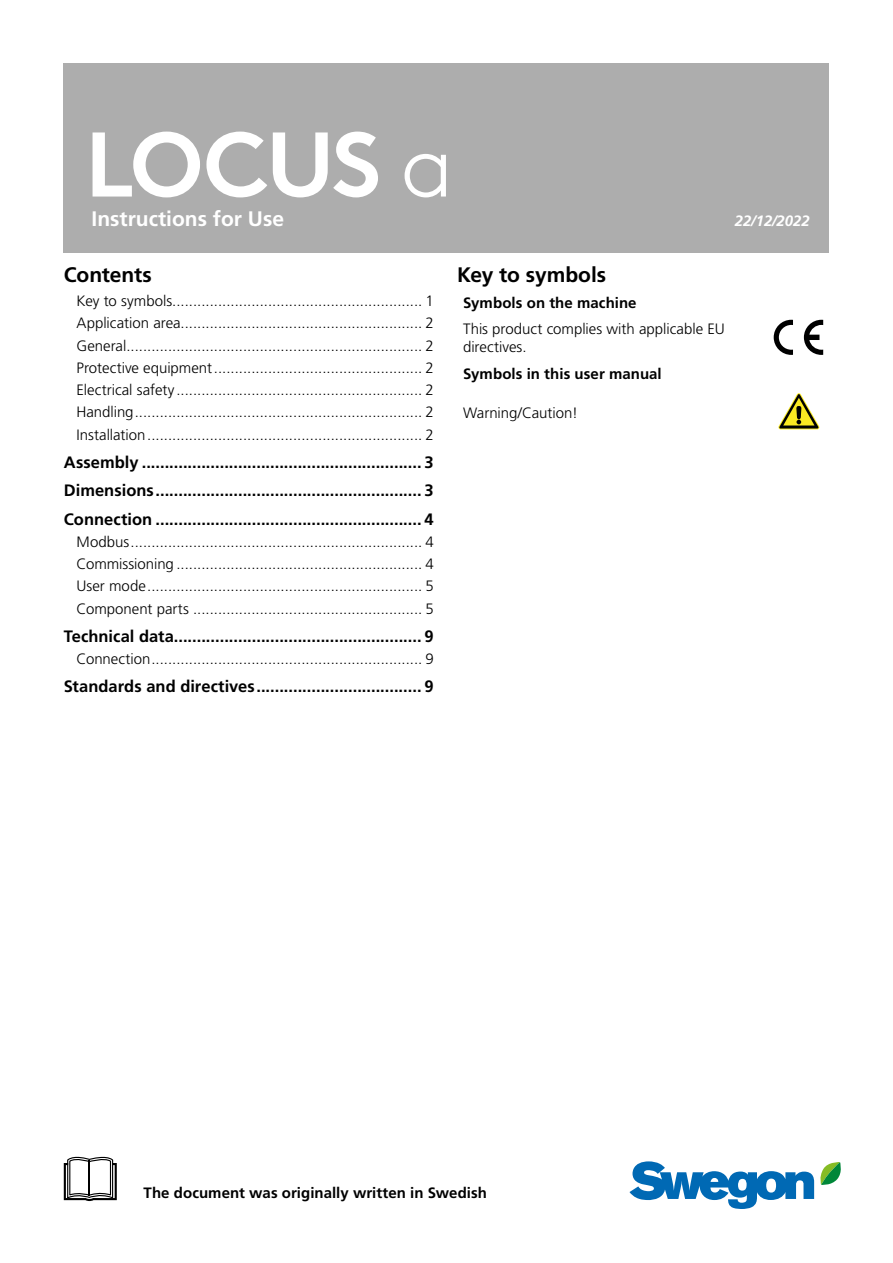
<style>
.page{position:relative;width:893px;height:1263px;background:#fff}
.page>*{position:absolute;margin:0;border:0;box-sizing:border-box;transform-origin:0 0}
.t1{font:700 91.5px "Swegon Brown";letter-spacing:-.03em;color:#fff}
.t2{font:700 21px "Frutiger LT Pro";letter-spacing:-.005em;color:#000}
.t3{font:700 21px "Frutiger LT Pro";color:#fff}
.t4{font:700 16.5px/28.3px "Frutiger LT Pro";color:#000;text-align:justify}
.t5{font:300 15px/22.2px "Frutiger LT Pro";color:#000;text-align:justify}
.t6{font:700 15px "Frutiger LT Pro";letter-spacing:.005em;color:#000}
.t7{font:italic 700 15px "Frutiger LT Pro";color:#fff}
.s1{font-weight:300}
</style>
<div class="page">
<div style="left:64px;top:64px;width:765px;height:189px;background:#adadad"></div>
<svg style="left:629px;top:1161px;width:212px;height:48px"></svg>
<svg style="left:64px;top:1156px;width:53px;height:45px"></svg>
<svg style="left:774px;top:320px;width:19px;height:35px"></svg>
<svg style="left:804px;top:320px;width:19px;height:35px"></svg>
<svg style="left:778px;top:393px;width:41px;height:36px"></svg>
<h1 class="t1" style="left:85px;top:90px;width:370px">LOCUS <span class="s1">a</span></h1>
<h2 class="t3" style="left:92px;top:206px;width:194px">Instructions for Use</h2>
<p class="t7" style="left:735px;top:212px;width:77px">22/12/2022</p>
<h2 class="t2" style="left:64px;top:263px;width:90px">Contents</h2>
<p class="t5" style="left:77px;top:290px;width:359px">Key to symbols............................................................ 1<br>Application area.......................................................... 2<br>General....................................................................... 2<br>Protective equipment.................................................. 2<br>Electrical safety ........................................................... 2<br>Handling..................................................................... 2<br>Installation.................................................................. 2</p>
<p class="t4" style="left:64px;top:448px;width:371px">Assembly ............................................................. 3<br>Dimensions.......................................................... 3<br>Connection .......................................................... 4</p>
<p class="t5" style="left:77px;top:531px;width:359px">Modbus...................................................................... 4<br>Commissioning ........................................................... 4<br>User mode.................................................................. 5<br>Component parts ....................................................... 5</p>
<p class="t4" style="left:64px;top:622px;width:371px">Technical data...................................................... 9</p>
<p class="t5" style="left:77px;top:648px;width:359px">Connection................................................................. 9</p>
<p class="t4" style="left:64px;top:672px;width:371px">Standards and directives.................................... 9</p>
<h2 class="t2" style="left:457px;top:263px;width:151px">Key to symbols</h2>
<p class="t6" style="left:463px;top:294px;width:175px">Symbols on the machine</p>
<p class="t5" style="left:463px;top:320px;width:263px;line-height:18px">This product complies with applicable EU directives.</p>
<p class="t6" style="left:463px;top:365px;width:200px">Symbols in this user manual</p>
<p class="t5" style="left:463px;top:401px;width:116px">Warning/Caution!</p>
<p class="t6" style="left:144px;top:1184px;width:345px">The document was originally written in Swedish</p>
</div>
